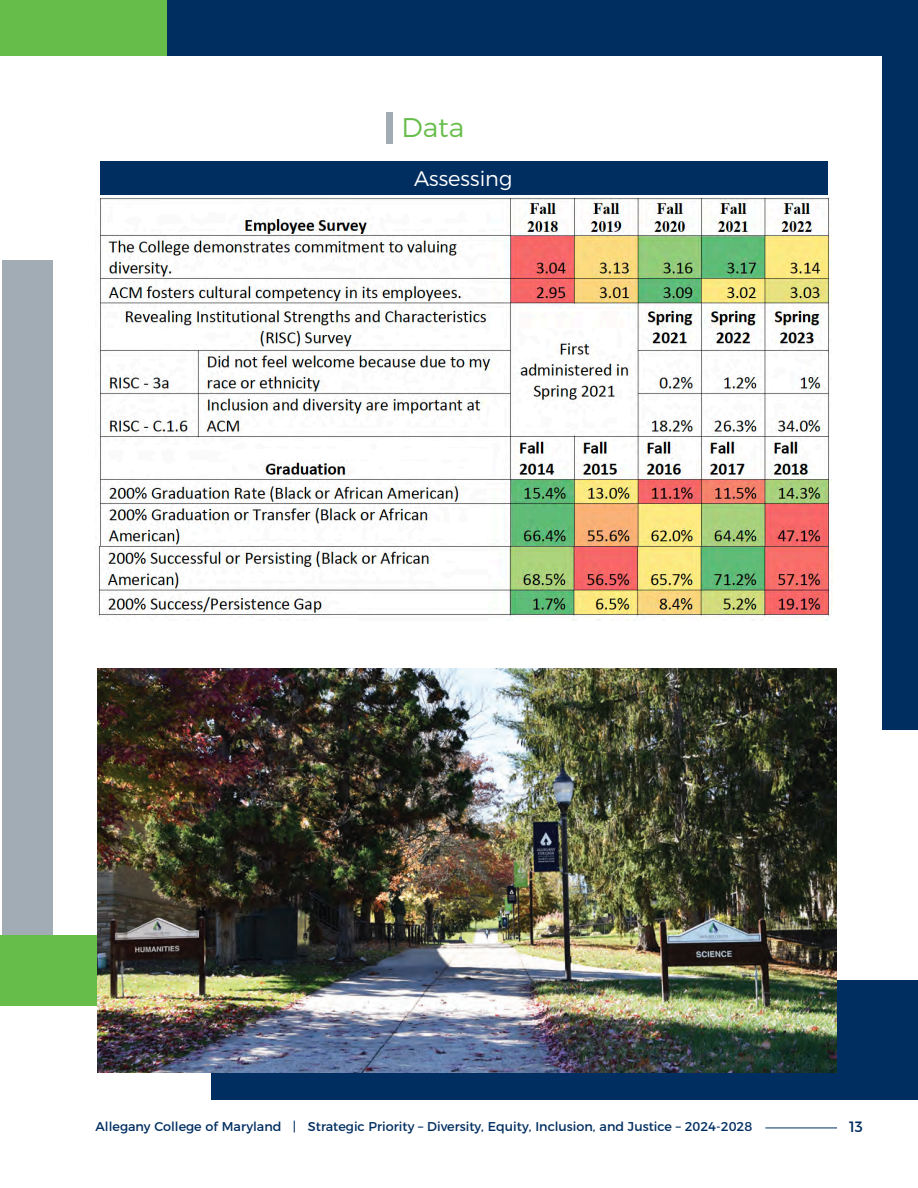
<style>
.page{position:relative;width:918px;height:1188px;background:#fff}
.page>*{position:absolute;margin:0;border:0;box-sizing:border-box;transform-origin:0 0}
.t1{font:300 27px "Montserrat";color:#67bd4a}
.t2{font:300 21px "Montserrat";color:#fff}
.t3{font:15px "Montserrat";color:#002e60}
.t4{font:12.75px "Montserrat";color:#002e60}
</style>
<div class="page">
<img style="left:99px;top:197px;width:733px;height:349px">
<div style="left:387px;top:112px;width:6px;height:32px;background:#a1acb4"></div>
<div style="left:166px;top:0;width:752px;height:56px;background:#002e60"></div>
<div style="left:882px;top:54px;width:36px;height:675px;background:#002e60"></div>
<hr style="left:765px;top:1128px;width:72px;height:1px;background:#002e60">
<div style="left:0;top:0;width:167px;height:55px;background:#67bd4a"></div>
<div style="left:100px;top:161px;width:728px;height:34px;background:#002e60"></div>
<div style="left:2px;top:260px;width:50px;height:675px;background:#a1acb4"></div>
<img style="left:98px;top:546px;width:735px;height:74px">
<div style="left:212px;top:980px;width:706px;height:120px;background:#002e60"></div>
<div style="left:1px;top:935px;width:449px;height:70px;background:#67bd4a"></div>
<img style="left:98px;top:669px;width:738px;height:403px">
<p class="t1" style="left:401px;top:106px;width:64px">Data</p>
<p class="t2" style="left:414px;top:162px;width:100px">Assessing</p>
<p class="t4" style="left:96px;top:1116px;width:658px">Allegany College of Maryland | Strategic Priority – Diversity, Equity, Inclusion, and Justice – 2024-2028</p>
<p class="t3" style="left:849px;top:1115px;width:15px">13</p>
</div>
